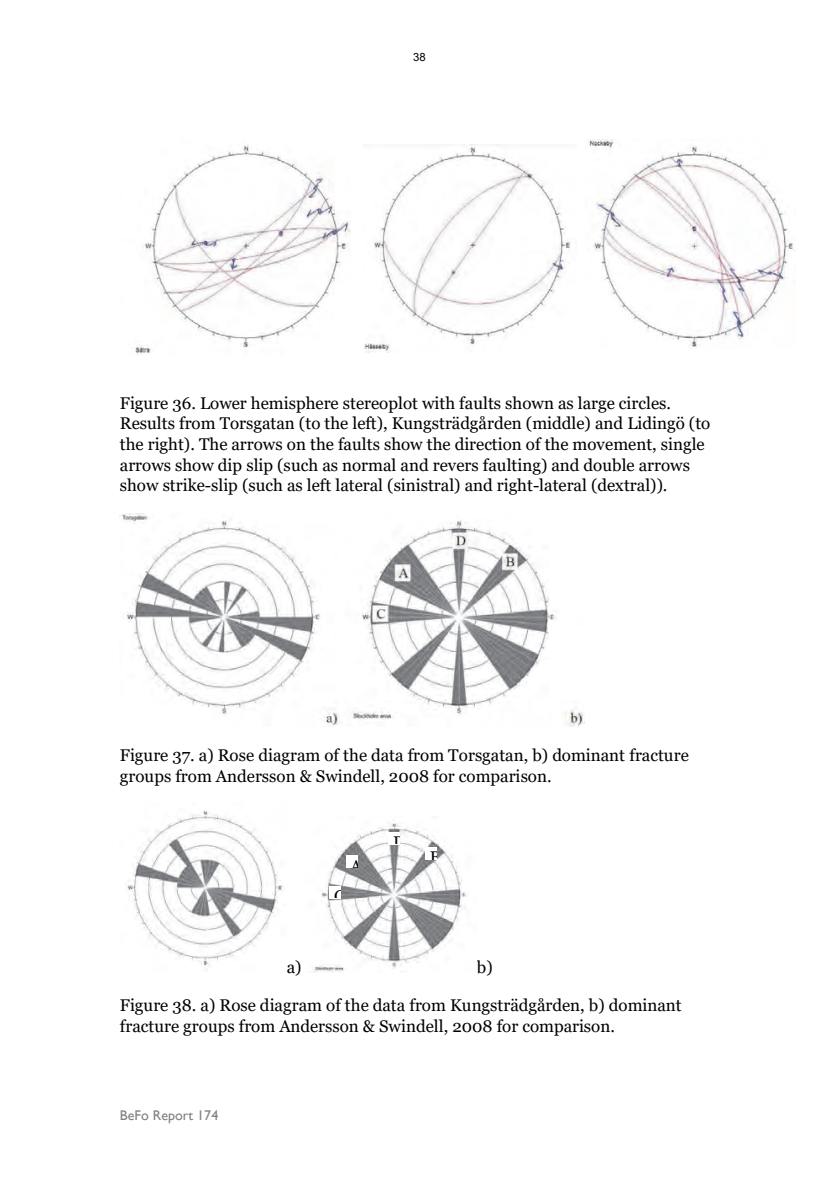
<style>
.page{position:relative;width:839px;height:1186px;background:#fff}
.page>*{position:absolute;margin:0;border:0;box-sizing:border-box;transform-origin:0 0}
.t1{font:16.97px/20.7px "Georgia";color:#000}
.t2{font:14px "Gill Sans";letter-spacing:.005em;color:#808080}
.t3{font:11.38px "Arial";color:#000}
</style>
<div class="page">
<img style="left:121px;top:513px;width:463px;height:213px">
<img style="left:127px;top:810px;width:156px;height:161px">
<img style="left:132px;top:144px;width:218px;height:209px">
<img style="left:363px;top:144px;width:208px;height:208px">
<img style="left:589px;top:140px;width:205px;height:207px">
<img style="left:313px;top:823px;width:154px;height:149px">
<div style="left:329px;top:886px;width:12px;height:12px;background:#fff"></div>
<div style="left:346px;top:856px;width:11px;height:12px;background:#fff"></div>
<div style="left:425px;top:847px;width:12px;height:12px;background:#fff"></div>
<div style="left:388px;top:832px;width:12px;height:12px;background:#fff"></div>
<p class="t3" style="left:413px;top:50px;width:14px">38</p>
<p class="t1" style="left:120px;top:393px;width:592px">Figure 36. Lower hemisphere stereoplot with faults shown as large circles.<br>Results from Torsgatan (to the left), Kungsträdgården (middle) and Lidingö (to the right). The arrows on the faults show the direction of the movement, single arrows show dip slip (such as normal and revers faulting) and double arrows show strike-slip (such as left lateral (sinistral) and right-lateral (dextral)).</p>
<p class="t1" style="left:120px;top:745px;width:570px">Figure 37. a) Rose diagram of the data from Torsgatan, b) dominant fracture groups from Andersson &amp; Swindell, 2008 for comparison.</p>
<p class="t1" style="left:350px;top:856px;width:13px">A</p>
<p class="t1" style="left:334px;top:886px;width:12px">C</p>
<p class="t1" style="left:393px;top:832px;width:14px">D</p>
<p class="t1" style="left:430px;top:847px;width:13px">B</p>
<p class="t1" style="left:287px;top:957px;width:16px">a)</p>
<p class="t1" style="left:477px;top:957px;width:17px">b)</p>
<p class="t1" style="left:120px;top:995px;width:563px">Figure 38. a) Rose diagram of the data from Kungsträdgården, b) dominant fracture groups from Andersson &amp; Swindell, 2008 for comparison.</p>
<p class="t2" style="left:120px;top:1107px;width:100px">BeFo Report 174</p>
</div>
